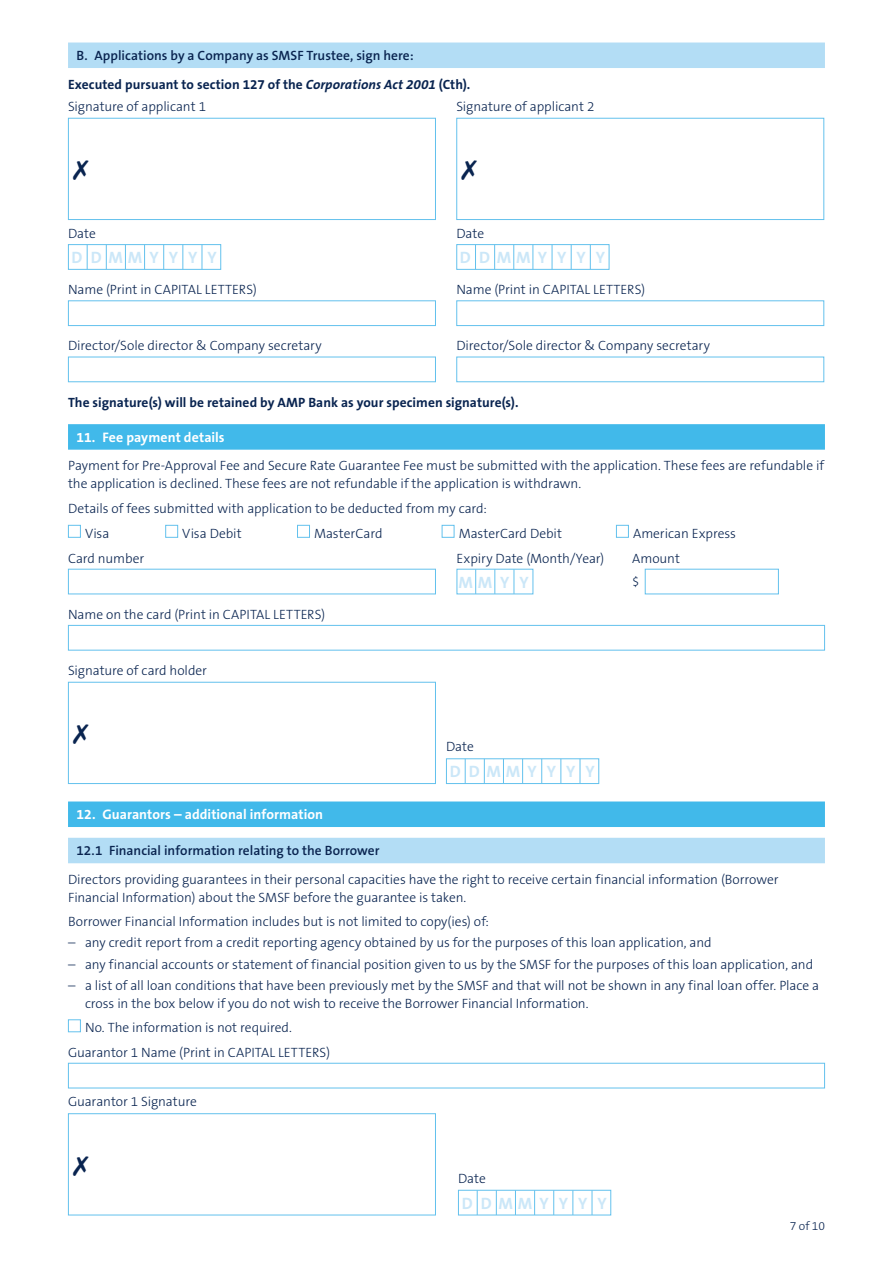
<style>
.page{position:relative;width:893px;height:1263px;background:#fff}
.page>*{position:absolute;margin:0;border:0;box-sizing:border-box;transform-origin:0 0}
.t1{font:700 16.5px "The Sans B7";letter-spacing:.5em;color:#cbe7f8}
.t2{font:700 13.8px "The Sans B7";letter-spacing:.005em;color:#fff}
.t3{font:300 13.5px/18px "The Sans B3";color:#092450}
.t4{font:700 13.5px "The Sans B7";color:#092450}
.t5{font:600 13.5px "The Sans B6";color:#092450}
.t6{font:300 12px "The Sans B3";color:#092450}
.s1{font-style:italic}
</style>
<div class="page">
<div style="left:68px;top:43px;width:757px;height:25px;background:#b3ddf5"></div>
<div style="left:68px;top:118px;width:368px;height:102px;border:1px solid #63c1ed"></div>
<div style="left:68px;top:244px;width:153px;height:26px;border:1px solid #63c1ed"></div>
<svg style="left:87px;top:245px;width:1px;height:24px"></svg>
<svg style="left:106px;top:245px;width:1px;height:24px"></svg>
<svg style="left:125px;top:245px;width:1px;height:24px"></svg>
<svg style="left:144px;top:245px;width:1px;height:24px"></svg>
<svg style="left:163px;top:245px;width:1px;height:24px"></svg>
<svg style="left:182px;top:245px;width:1px;height:24px"></svg>
<svg style="left:202px;top:245px;width:1px;height:24px"></svg>
<div style="left:68px;top:300px;width:368px;height:26px;border:1px solid #63c1ed"></div>
<div style="left:68px;top:357px;width:368px;height:25px;border:1px solid #63c1ed"></div>
<div style="left:456px;top:118px;width:368px;height:102px;border:1px solid #63c1ed"></div>
<div style="left:456px;top:244px;width:153px;height:26px;border:1px solid #63c1ed"></div>
<svg style="left:475px;top:245px;width:1px;height:24px"></svg>
<svg style="left:494px;top:245px;width:1px;height:24px"></svg>
<svg style="left:513px;top:245px;width:1px;height:24px"></svg>
<svg style="left:532px;top:245px;width:1px;height:24px"></svg>
<svg style="left:552px;top:245px;width:1px;height:24px"></svg>
<svg style="left:571px;top:245px;width:1px;height:24px"></svg>
<svg style="left:590px;top:245px;width:1px;height:24px"></svg>
<div style="left:456px;top:300px;width:368px;height:26px;border:1px solid #63c1ed"></div>
<div style="left:456px;top:357px;width:368px;height:25px;border:1px solid #63c1ed"></div>
<div style="left:68px;top:424px;width:757px;height:26px;background:#41b9ea"></div>
<div style="left:68px;top:525px;width:13px;height:13px;border:1px solid #63c1ed"></div>
<div style="left:165px;top:525px;width:13px;height:13px;border:1px solid #63c1ed"></div>
<div style="left:297px;top:525px;width:13px;height:13px;border:1px solid #63c1ed"></div>
<div style="left:442px;top:525px;width:12px;height:13px;border:1px solid #63c1ed"></div>
<div style="left:616px;top:525px;width:13px;height:13px;border:1px solid #63c1ed"></div>
<div style="left:68px;top:569px;width:368px;height:25px;border:1px solid #63c1ed"></div>
<div style="left:457px;top:569px;width:76px;height:25px;border:1px solid #63c1ed"></div>
<svg style="left:475px;top:569px;width:1px;height:25px"></svg>
<svg style="left:494px;top:569px;width:1px;height:25px"></svg>
<svg style="left:514px;top:569px;width:1px;height:25px"></svg>
<div style="left:645px;top:569px;width:134px;height:25px;border:1px solid #63c1ed"></div>
<div style="left:68px;top:625px;width:757px;height:25px;border:1px solid #63c1ed"></div>
<div style="left:68px;top:682px;width:368px;height:102px;border:1px solid #63c1ed"></div>
<div style="left:446px;top:758px;width:153px;height:26px;border:1px solid #63c1ed"></div>
<svg style="left:465px;top:759px;width:1px;height:24px"></svg>
<svg style="left:484px;top:759px;width:1px;height:24px"></svg>
<svg style="left:503px;top:759px;width:1px;height:24px"></svg>
<svg style="left:522px;top:759px;width:1px;height:24px"></svg>
<svg style="left:541px;top:759px;width:1px;height:24px"></svg>
<svg style="left:560px;top:759px;width:1px;height:24px"></svg>
<svg style="left:580px;top:759px;width:1px;height:24px"></svg>
<div style="left:68px;top:801px;width:757px;height:26px;background:#41b9ea"></div>
<div style="left:68px;top:838px;width:757px;height:25px;background:#b3ddf5"></div>
<div style="left:68px;top:1019px;width:13px;height:13px;border:1px solid #63c1ed"></div>
<div style="left:68px;top:1063px;width:757px;height:25px;border:1px solid #63c1ed"></div>
<div style="left:68px;top:1113px;width:368px;height:102px;border:1px solid #63c1ed"></div>
<div style="left:458px;top:1190px;width:153px;height:25px;border:1px solid #63c1ed"></div>
<svg style="left:477px;top:1190px;width:1px;height:25px"></svg>
<svg style="left:496px;top:1190px;width:1px;height:25px"></svg>
<svg style="left:515px;top:1190px;width:1px;height:25px"></svg>
<svg style="left:534px;top:1190px;width:1px;height:25px"></svg>
<svg style="left:553px;top:1190px;width:1px;height:25px"></svg>
<svg style="left:572px;top:1190px;width:1px;height:25px"></svg>
<svg style="left:592px;top:1190px;width:1px;height:25px"></svg>
<p class="t5" style="left:77px;top:48px;width:339px">B. Applications by a Company as SMSF Trustee, sign here:</p>
<p class="t4" style="left:68px;top:77px;width:404px">Executed pursuant to section 127 of the <span class="s1">Corporations Act 2001</span> (Cth).</p>
<p class="t3" style="left:68px;top:98px;width:140px">Signature of applicant 1</p>
<p class="t3" style="left:456px;top:98px;width:140px">Signature of applicant 2</p>
<p class="t3" style="left:68px;top:225px;width:29px">Date</p>
<p class="t1" style="left:72px;top:249px;width:147px">DDMMYYYY</p>
<p class="t3" style="left:68px;top:281px;width:190px">Name (Print in CAPITAL LETTERS)</p>
<p class="t3" style="left:68px;top:337px;width:255px">Director/Sole director &amp; Company secretary</p>
<p class="t3" style="left:456px;top:225px;width:29px">Date</p>
<p class="t1" style="left:460px;top:249px;width:147px">DDMMYYYY</p>
<p class="t3" style="left:456px;top:281px;width:190px">Name (Print in CAPITAL LETTERS)</p>
<p class="t3" style="left:456px;top:337px;width:255px">Director/Sole director &amp; Company secretary</p>
<p class="t4" style="left:68px;top:395px;width:452px">The signature(s) will be retained by AMP Bank as your specimen signature(s).</p>
<p class="t2" style="left:77px;top:429px;width:150px">11. Fee payment details</p>
<p class="t3" style="left:68px;top:457px;width:758px">Payment for Pre-Approval Fee and Secure Rate Guarantee Fee must be submitted with the application. These fees are refundable if the application is declined. These fees are not refundable if the application is withdrawn.</p>
<p class="t3" style="left:85px;top:496px;width:403px;line-height:25px;text-indent:-17px">Details of fees submitted with application to be deducted from my card:<br>Visa</p>
<p class="t3" style="left:182px;top:524px;width:61px">Visa Debit</p>
<p class="t3" style="left:314px;top:524px;width:70px">MasterCard</p>
<p class="t3" style="left:459px;top:524px;width:105px">MasterCard Debit</p>
<p class="t3" style="left:633px;top:524px;width:105px">American Express</p>
<p class="t3" style="left:68px;top:549px;width:78px">Card number</p>
<p class="t3" style="left:457px;top:549px;width:149px">Expiry Date (Month/Year)</p>
<p class="t3" style="left:632px;top:549px;width:49px">Amount</p>
<p class="t1" style="left:458px;top:573px;width:72px">MMY Y</p>
<p class="t3" style="left:632px;top:573px;width:9px">$</p>
<p class="t3" style="left:68px;top:605px;width:259px">Name on the card (Print in CAPITAL LETTERS)</p>
<p class="t3" style="left:68px;top:662px;width:140px">Signature of card holder</p>
<p class="t3" style="left:446px;top:738px;width:29px">Date</p>
<p class="t1" style="left:450px;top:763px;width:147px">DDMMYYYY</p>
<p class="t2" style="left:77px;top:807px;width:248px">12. Guarantors – additional information</p>
<p class="t5" style="left:77px;top:843px;width:305px">12.1 Financial information relating to the Borrower</p>
<p class="t3" style="left:68px;top:871px;width:712px">Directors providing guarantees in their personal capacities have the right to receive certain financial information (Borrower<br>Financial Information) about the SMSF before the guarantee is taken.</p>
<p class="t3" style="left:68px;top:913px;width:422px">Borrower Financial Information includes but is not limited to copy(ies) of:</p>
<p class="t3" style="left:68px;top:934px;width:645px">– any credit report from a credit reporting agency obtained by us for the purposes of this loan application, and</p>
<p class="t3" style="left:68px;top:955px;width:747px">– any financial accounts or statement of financial position given to us by the SMSF for the purposes of this loan application, and</p>
<p class="t3" style="left:85px;top:977px;width:736px;text-indent:-17px">– a list of all loan conditions that have been previously met by the SMSF and that will not be shown in any final loan offer. Place a cross in the box below if you do not wish to receive the Borrower Financial Information.</p>
<p class="t3" style="left:68px;top:1016px;width:264px;line-height:24.5px;text-indent:17px">No. The information is not required.<br>Guarantor 1 Name (Print in CAPITAL LETTERS)</p>
<p class="t3" style="left:68px;top:1093px;width:130px">Guarantor 1 Signature</p>
<p class="t3" style="left:458px;top:1170px;width:29px">Date</p>
<p class="t1" style="left:462px;top:1194px;width:147px">DDMMYYYY</p>
<p class="t6" style="left:790px;top:1220px;width:37px">7 of 10</p>
</div>
